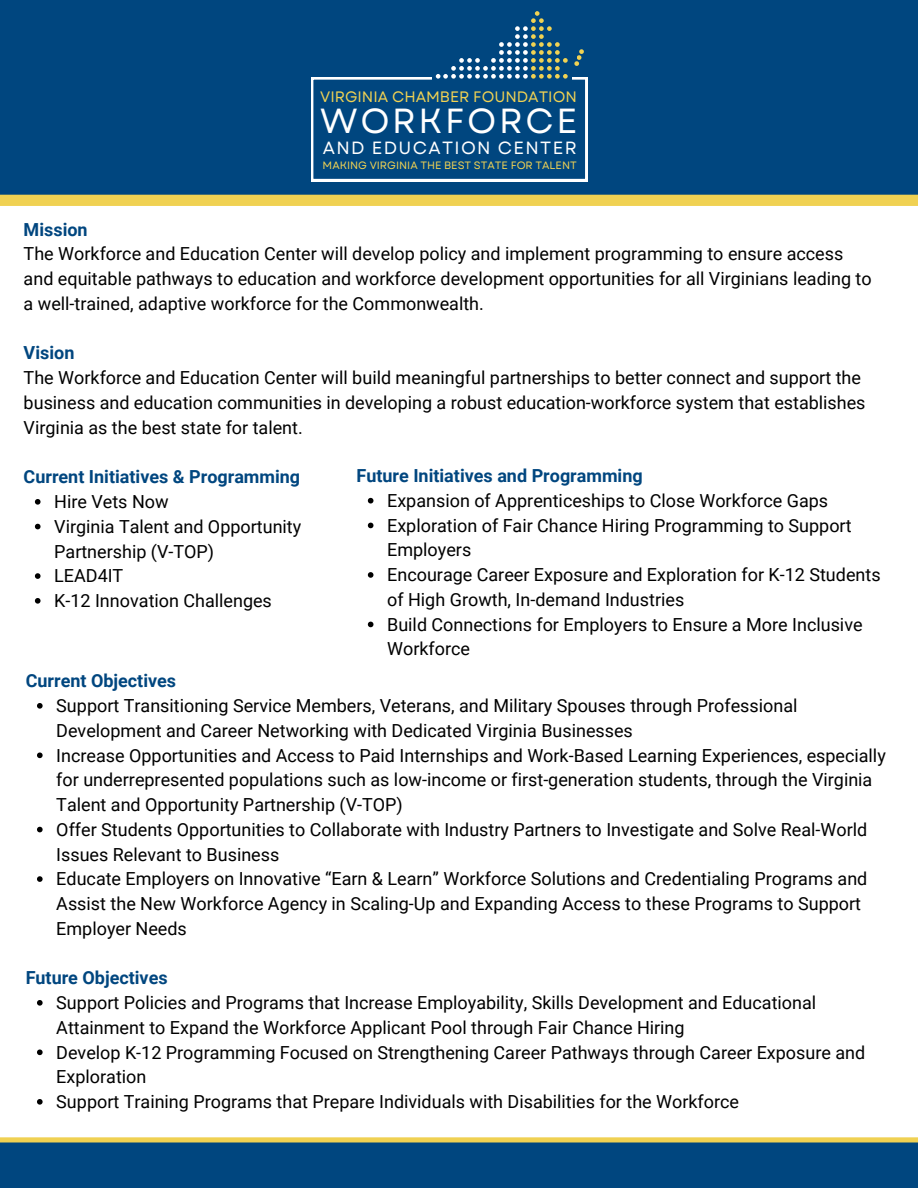
<style>
.page{position:relative;width:918px;height:1188px;background:#fff}
.page>*{position:absolute;margin:0;border:0;box-sizing:border-box;transform-origin:0 0}
.t1{font:34.8px "Garet";letter-spacing:.075em;color:#fff}
.t2{font:18px/24.8px "Roboto";color:#000}
.t3{font:700 18px "Roboto";color:#00467f}
.t4{font:17.7px "Garet";letter-spacing:.075em;color:#fff}
.t5{font:15.15px "Garet";color:#f1d253}
.t6{font:10.65px "Garet";color:#f1d253}
</style>
<div class="page">
<div style="left:0;top:1142px;width:918px;height:46px;background:#00467f"></div>
<div style="left:0;top:0;width:918px;height:195px;background:#00467f"></div>
<div style="left:0;top:195px;width:918px;height:11px;background:#f0d152"></div>
<hr style="left:0;top:1138px;width:918px;height:4px;background:#f0d152">
<svg style="left:311px;top:11px;width:276px;height:170px"></svg>
<svg style="left:368px;top:498px;width:5px;height:6px"></svg>
<svg style="left:368px;top:523px;width:5px;height:5px"></svg>
<svg style="left:368px;top:572px;width:5px;height:6px"></svg>
<svg style="left:368px;top:622px;width:5px;height:5px"></svg>
<svg style="left:35px;top:499px;width:6px;height:6px"></svg>
<svg style="left:35px;top:524px;width:6px;height:5px"></svg>
<svg style="left:35px;top:573px;width:6px;height:6px"></svg>
<svg style="left:35px;top:598px;width:6px;height:6px"></svg>
<svg style="left:37px;top:703px;width:6px;height:6px"></svg>
<svg style="left:37px;top:753px;width:6px;height:5px"></svg>
<svg style="left:37px;top:827px;width:6px;height:5px"></svg>
<svg style="left:37px;top:876px;width:6px;height:6px"></svg>
<svg style="left:37px;top:1000px;width:6px;height:6px"></svg>
<svg style="left:37px;top:1050px;width:6px;height:5px"></svg>
<svg style="left:37px;top:1099px;width:6px;height:6px"></svg>
<p class="t5" style="left:320px;top:85px;width:258px">VIRGINIA CHAMBER FOUNDATION</p>
<p class="t1" style="left:320px;top:96px;width:259px">WORKFORCE</p>
<p class="t4" style="left:323px;top:135px;width:255px">AND EDUCATION CENTER</p>
<p class="t6" style="left:323px;top:157px;width:256px">MAKING VIRGINIA THE BEST STATE FOR TALENT</p>
<p class="t3" style="left:24px;top:219px;width:66px">Mission</p>
<p class="t2" style="left:24px;top:242px;width:850px">The Workforce and Education Center will develop policy and implement programming to ensure access and equitable pathways to education and workforce development opportunities for all Virginians leading to a well-trained, adaptive workforce for the Commonwealth.</p>
<p class="t3" style="left:24px;top:343px;width:52px">Vision</p>
<p class="t2" style="left:24px;top:366px;width:843px">The Workforce and Education Center will build meaningful partnerships to better connect and support the business and education communities in developing a robust education-workforce system that establishes<br>Virginia as the best state for talent.</p>
<p class="t3" style="left:24px;top:467px;width:278px">Current Initiatives &amp; Programming</p>
<p class="t2" style="left:54px;top:489px;width:116px">Hire Vets Now</p>
<p class="t2" style="left:54px;top:514px;width:249px">Virginia Talent and Opportunity<br>Partnership (V-TOP)</p>
<p class="t2" style="left:54px;top:564px;width:71px">LEAD4IT</p>
<p class="t2" style="left:54px;top:588px;width:219px">K-12 Innovation Challenges</p>
<p class="t3" style="left:26px;top:671px;width:152px">Current Objectives</p>
<p class="t3" style="left:357px;top:465px;width:288px">Future Initiatives and Programming</p>
<p class="t2" style="left:387px;top:488px;width:442px">Expansion of Apprenticeships to Close Workforce Gaps</p>
<p class="t2" style="left:387px;top:513px;width:466px">Exploration of Fair Chance Hiring Programming to Support<br>Employers</p>
<p class="t2" style="left:387px;top:563px;width:495px">Encourage Career Exposure and Exploration for K-12 Students of High Growth, In-demand Industries</p>
<p class="t2" style="left:387px;top:612px;width:477px">Build Connections for Employers to Ensure a More Inclusive<br>Workforce</p>
<p class="t2" style="left:56px;top:693px;width:743px">Support Transitioning Service Members, Veterans, and Military Spouses through Professional<br>Development and Career Networking with Dedicated Virginia Businesses</p>
<p class="t2" style="left:56px;top:743px;width:831px">Increase Opportunities and Access to Paid Internships and Work-Based Learning Experiences, especially for underrepresented populations such as low-income or first-generation students, through the Virginia<br>Talent and Opportunity Partnership (V-TOP)</p>
<p class="t2" style="left:56px;top:817px;width:812px">Offer Students Opportunities to Collaborate with Industry Partners to Investigate and Solve Real-World<br>Issues Relevant to Business</p>
<p class="t2" style="left:56px;top:867px;width:813px">Educate Employers on Innovative “Earn &amp; Learn” Workforce Solutions and Credentialing Programs and<br>Assist the New Workforce Agency in Scaling-Up and Expanding Access to these Programs to Support<br>Employer Needs</p>
<p class="t3" style="left:26px;top:968px;width:143px">Future Objectives</p>
<p class="t2" style="left:56px;top:990px;width:761px">Support Policies and Programs that Increase Employability, Skills Development and Educational<br>Attainment to Expand the Workforce Applicant Pool through Fair Chance Hiring</p>
<p class="t2" style="left:56px;top:1040px;width:810px">Develop K-12 Programming Focused on Strengthening Career Pathways through Career Exposure and<br>Exploration</p>
<p class="t2" style="left:56px;top:1089px;width:684px">Support Training Programs that Prepare Individuals with Disabilities for the Workforce</p>
</div>
